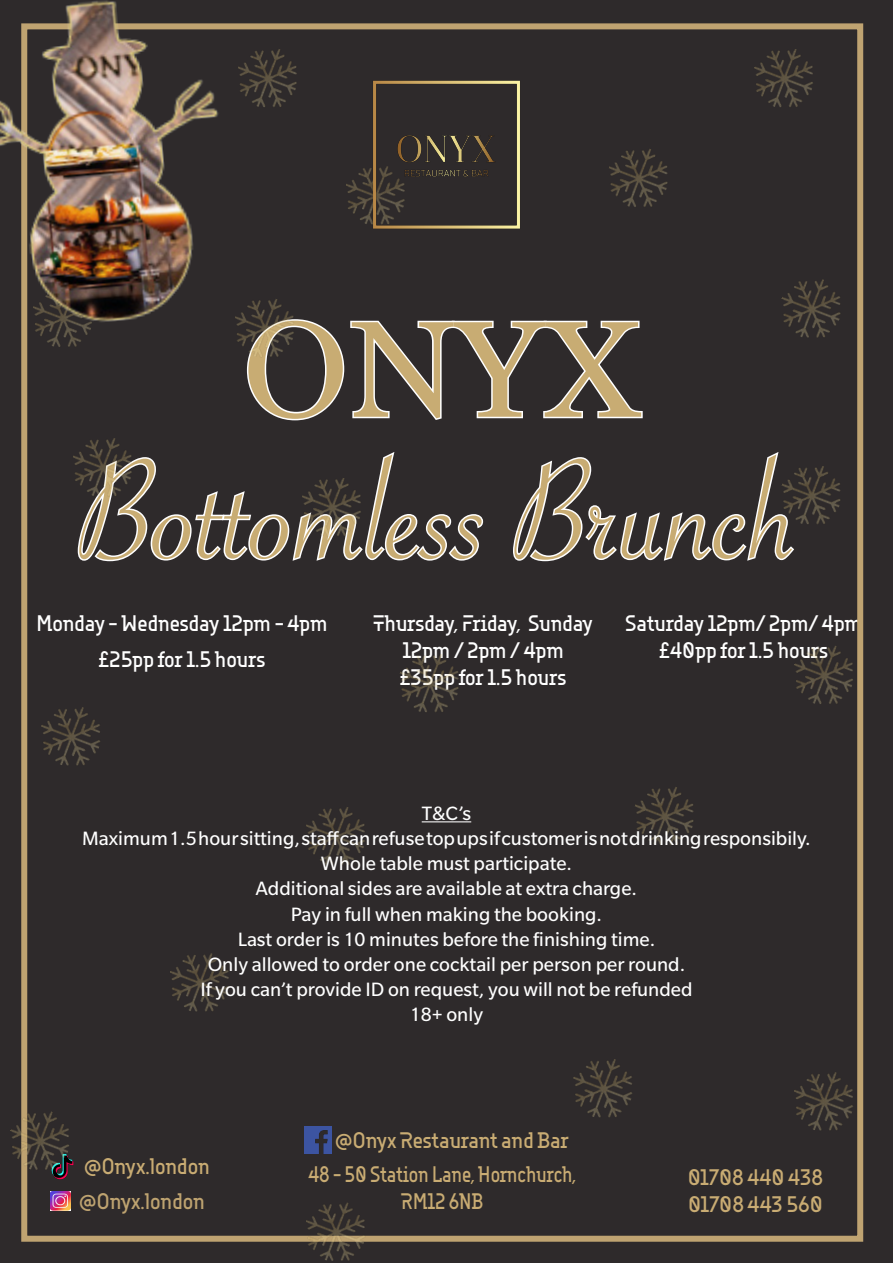
<style>
.page{position:relative;width:893px;height:1263px;background:#2e2a2b}
.page>*{position:absolute;margin:0;border:0;box-sizing:border-box;transform-origin:0 0}
.t1{font:150px "Savoye Let Plain";color:#c8ac73}
.t2{font:142.5px "Marion";color:#c8ac73}
.t3{font:22.5px "Accuratist";color:#fff}
.t4{font:22.5px "Accuratist";color:#c9ac73}
.t5{font:22.5px/27px "Accuratist";color:#c9ac73;text-align:center;scale:.9 1}
.t6{font:22.5px "Accuratist";color:#bea370}
.t7{font:21px "Slate Pro";color:#fff}
</style>
<div class="page">
<img style="left:50px;top:1191px;width:21px;height:19px">
<svg style="left:411px;top:320px;width:232px;height:100px"></svg>
<img style="left:304px;top:1126px;width:27px;height:27px">
<div style="left:21px;top:23px;width:842px;height:1219px;border:6px solid #bfa371"></div>
<svg style="left:77px;top:452px;width:407px;height:110px"></svg>
<svg style="left:513px;top:452px;width:281px;height:110px"></svg>
<img style="left:754px;top:49px;width:59px;height:58px">
<img style="left:781px;top:279px;width:60px;height:59px">
<img style="left:306px;top:807px;width:59px;height:58px">
<img style="left:573px;top:1059px;width:59px;height:59px">
<img style="left:635px;top:787px;width:59px;height:58px">
<img style="left:295px;top:1202px;width:80px;height:59px">
<img style="left:10px;top:1100px;width:64px;height:80px">
<img style="left:400px;top:654px;width:59px;height:58px">
<img style="left:794px;top:634px;width:69px;height:80px">
<img style="left:170px;top:953px;width:59px;height:59px">
<img style="left:794px;top:1061px;width:69px;height:79px">
<img style="left:41px;top:707px;width:59px;height:59px">
<img style="left:73px;top:438px;width:69px;height:68px">
<img style="left:291px;top:466px;width:80px;height:80px">
<img style="left:771px;top:454px;width:70px;height:80px">
<img style="left:609px;top:149px;width:59px;height:58px">
<img style="left:411px;top:80px;width:109px;height:149px">
<img style="left:0;top:0;width:411px;height:424px">
<hr style="left:422px;top:821px;width:49px;height:1px;background:#fff">
<p class="t2" style="left:243px;top:286px;width:401px">ONYX</p>
<p class="t1" style="left:79px;top:414px;width:720px">Bottomless Brunch</p>
<p class="t3" style="left:36px;top:609px;width:293px">Monday - Wednesday 12pm - 4pm</p>
<p class="t3" style="left:98px;top:645px;width:168px">£25pp for 1.5 hours</p>
<p class="t3" style="left:373px;top:609px;width:221px">Thursday, Friday, Sunday</p>
<p class="t3" style="left:402px;top:636px;width:163px">12pm / 2pm / 4pm</p>
<p class="t3" style="left:400px;top:663px;width:168px">£35pp for 1.5 hours</p>
<p class="t3" style="left:625px;top:609px;width:238px">Saturday 12pm/ 2pm/ 4pm</p>
<p class="t3" style="left:659px;top:636px;width:170px">£40pp for 1.5 hours</p>
<p class="t7" style="left:422px;top:802px;width:51px">T&amp;C’s</p>
<p class="t7" style="left:82px;top:827px;width:730px">Maximum 1.5 hour sitting, staff can refuse top ups if customer is not drinking responsibily.</p>
<p class="t7" style="left:321px;top:852px;width:253px">Whole table must participate.</p>
<p class="t7" style="left:256px;top:878px;width:383px">Additional sides are available at extra charge.</p>
<p class="t7" style="left:291px;top:903px;width:313px">Pay in full when making the booking.</p>
<p class="t7" style="left:238px;top:928px;width:419px">Last order is 10 minutes before the finishing time.</p>
<p class="t7" style="left:208px;top:953px;width:479px">Only allowed to order one cocktail per person per round.</p>
<p class="t7" style="left:200px;top:978px;width:494px">If you can’t provide ID on request, you will not be refunded</p>
<p class="t7" style="left:410px;top:1004px;width:75px">18+ only</p>
<p class="t4" style="left:84px;top:1152px;width:127px">@Onyx.london</p>
<p class="t6" style="left:79px;top:1187px;width:127px">@Onyx.london</p>
<p class="t4" style="left:335px;top:1126px;width:235px">@Onyx Restaurant and Bar</p>
<p class="t5" style="left:308px;top:1160px;width:299px">48 - 50 Station Lane, Hornchurch,<br>RM12 6NB</p>
<p class="t4" style="left:688px;top:1163px;width:137px">01708 440 438</p>
<p class="t4" style="left:688px;top:1190px;width:136px">01708 443 560</p>
</div>
